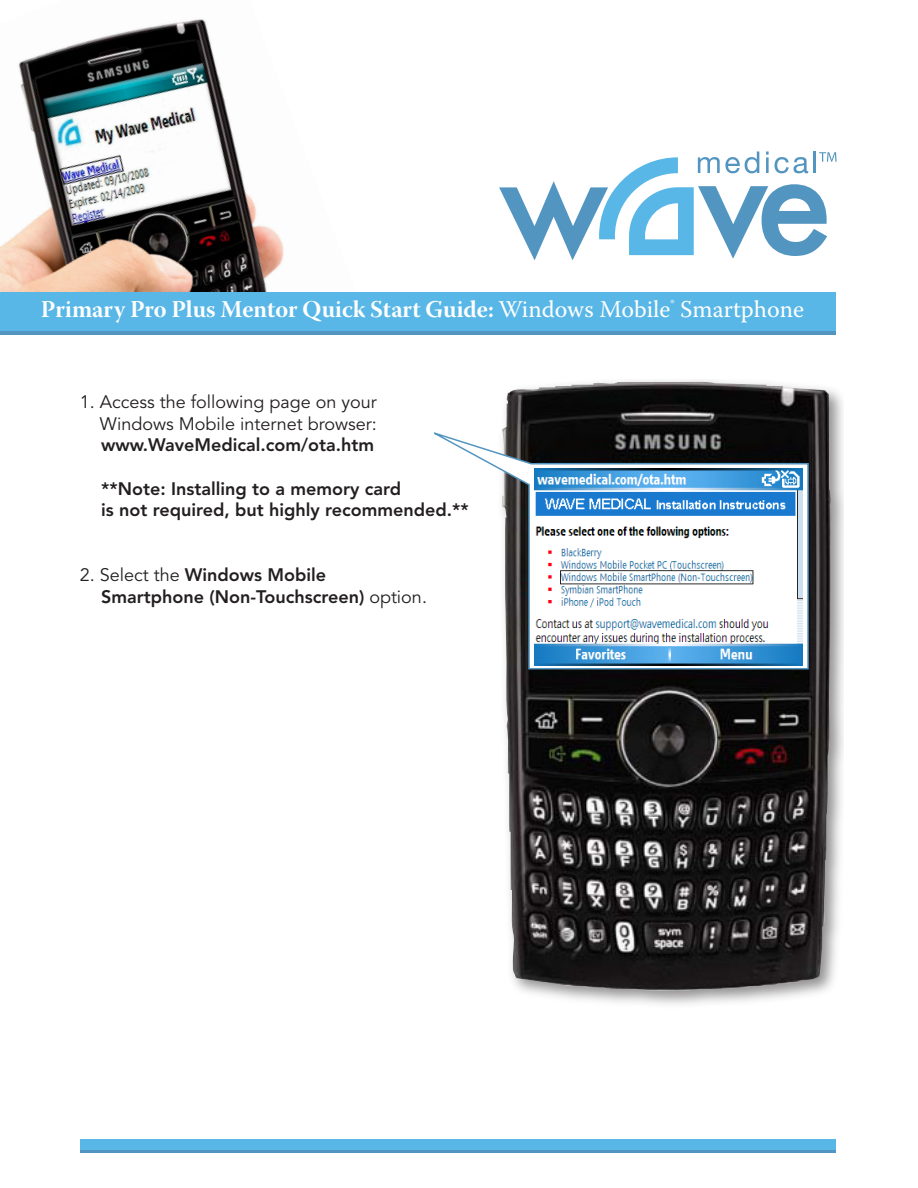
<style>
.page{position:relative;width:918px;height:1188px;background:#fff}
.page>*{position:absolute;margin:0;border:0;box-sizing:border-box;transform-origin:0 0}
.t1{font:24px "Warnock Pro Bold Subh";color:#fff}
.t2{font:800 18px "Avenir LT Std";color:#231f20}
.t3{font:18px "Avenir LT Std";color:#231f20}
.s1{font-family:"Warnock Pro"}
.s2{font-weight:400}
</style>
<div class="page">
<div style="left:0;top:296px;width:836px;height:38px;background:#5295c0"></div>
<svg style="left:499px;top:152px;width:338px;height:108px"></svg>
<img style="left:0;top:19px;width:284px;height:273px">
<div style="left:0;top:292px;width:836px;height:39px;background:#58b7e7"></div>
<div style="left:494px;top:380px;width:349px;height:632px;background:#231f20;opacity:.5"></div>
<img style="left:502px;top:381px;width:330px;height:611px">
<div style="left:80px;top:1144px;width:756px;height:9px;background:#5295c0"></div>
<div style="left:80px;top:1139px;width:756px;height:11px;background:#58b7e7"></div>
<svg style="left:434px;top:431px;width:376px;height:239px"></svg>
<img style="left:535px;top:468px;width:267px;height:197px">
<p class="t1" style="left:41px;top:295px;width:765px">Primary Pro Plus Mentor Quick Start Guide: <span class="s1">Windows Mobile</span><sup>®</sup> <span class="s1">Smartphone</span></p>
<p class="t3" style="left:80px;top:392px;width:299px">1. Access the following page on your</p>
<p class="t3" style="left:100px;top:413px;width:279px">Windows Mobile internet browser:</p>
<p class="t2" style="left:101px;top:434px;width:274px">www.WaveMedical.com/ota.htm</p>
<p class="t2" style="left:101px;top:478px;width:301px">**Note: Installing to a memory card</p>
<p class="t2" style="left:101px;top:499px;width:369px">is not required, but highly recommended.**</p>
<p class="t2" style="left:80px;top:564px;width:248px"><span class="s2">2. Select the</span> Windows Mobile</p>
<p class="t2" style="left:101px;top:586px;width:327px">Smartphone (Non-Touchscreen) <span class="s2">option.</span></p>
</div>
